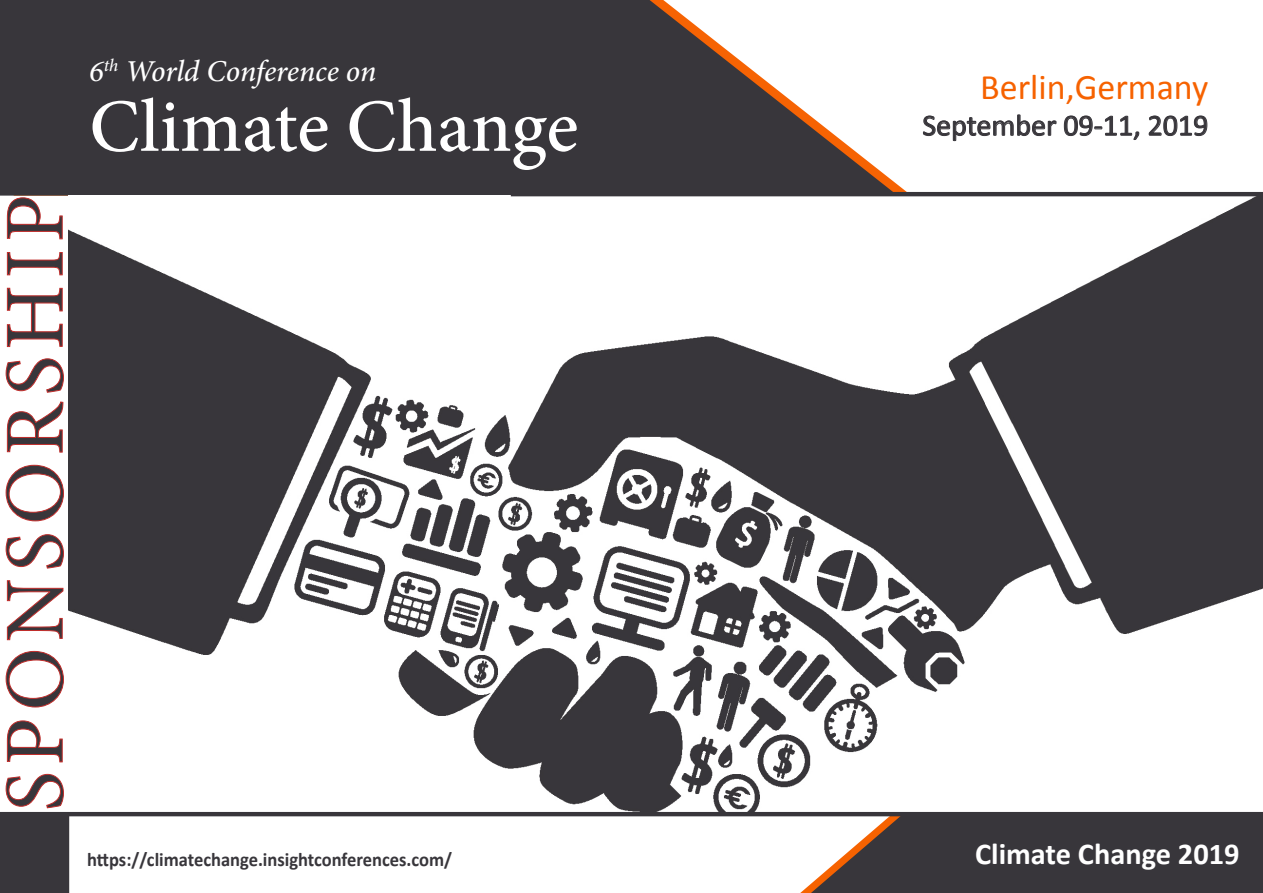
<style>
.page{position:relative;width:1263px;height:893px;background:#fff}
.page>*{position:absolute;margin:0;border:0;box-sizing:border-box;transform-origin:0 0}
.t1{font:84.3px "Minion Pro";letter-spacing:.08em;color:#38363b}
.t2{font:500 75.3px "Minion Pro";color:#fff}
.t3{font:36px "Calibri";color:#f66200}
.t4{font:700 30.45px "Calibri";color:#fff}
.t5{font:italic 500 30.3px "Minion Pro";letter-spacing:-.01em;color:#fff}
.t6{font:30px "Calibri";color:#38363b}
.t7{font:700 19.5px "Calibri";color:#38363b;scale:.95 1}
</style>
<div class="page">
<svg style="left:0;top:0;width:898px;height:196px;fill:#38363b"></svg>
<svg style="left:923px;top:114px;width:134px;height:27px"></svg>
<svg style="left:1063px;top:115px;width:76px;height:25px"></svg>
<svg style="left:1148px;top:115px;width:59px;height:21px"></svg>
<svg style="left:7px;top:720px;width:56px;height:43px"></svg>
<svg style="left:5px;top:651px;width:59px;height:57px"></svg>
<svg style="left:7px;top:580px;width:57px;height:60px"></svg>
<svg style="left:5px;top:534px;width:59px;height:35px"></svg>
<svg style="left:5px;top:464px;width:59px;height:58px"></svg>
<svg style="left:7px;top:401px;width:57px;height:52px"></svg>
<svg style="left:5px;top:358px;width:59px;height:35px"></svg>
<svg style="left:7px;top:287px;width:56px;height:60px"></svg>
<svg style="left:7px;top:252px;width:56px;height:24px"></svg>
<svg style="left:7px;top:197px;width:56px;height:43px"></svg>
<img style="left:69px;top:197px;width:1194px;height:577px">
<svg style="left:0;top:774px;width:1263px;height:119px"></svg>
<svg style="left:510px;top:191px;width:753px;height:6px"></svg>
<p class="t1" style="left:-21px;top:811px;width:618px;rotate:-90deg">SPONSORSHIP</p>
<p class="t5" style="left:89px;top:50px;width:288px">6<sup>th</sup> World Conference on</p>
<p class="t2" style="left:89px;top:76px;width:491px">Climate Change</p>
<p class="t3" style="left:980px;top:65px;width:230px">Berlin,Germany</p>
<p class="t6" style="left:922px;top:106px;width:288px">September 09-11, 2019</p>
<p class="t7" style="left:87px;top:847px;width:386px">https://climatechange.insightconferences.com/</p>
<p class="t4" style="left:975px;top:834px;width:266px">Climate Change 2019</p>
</div>
